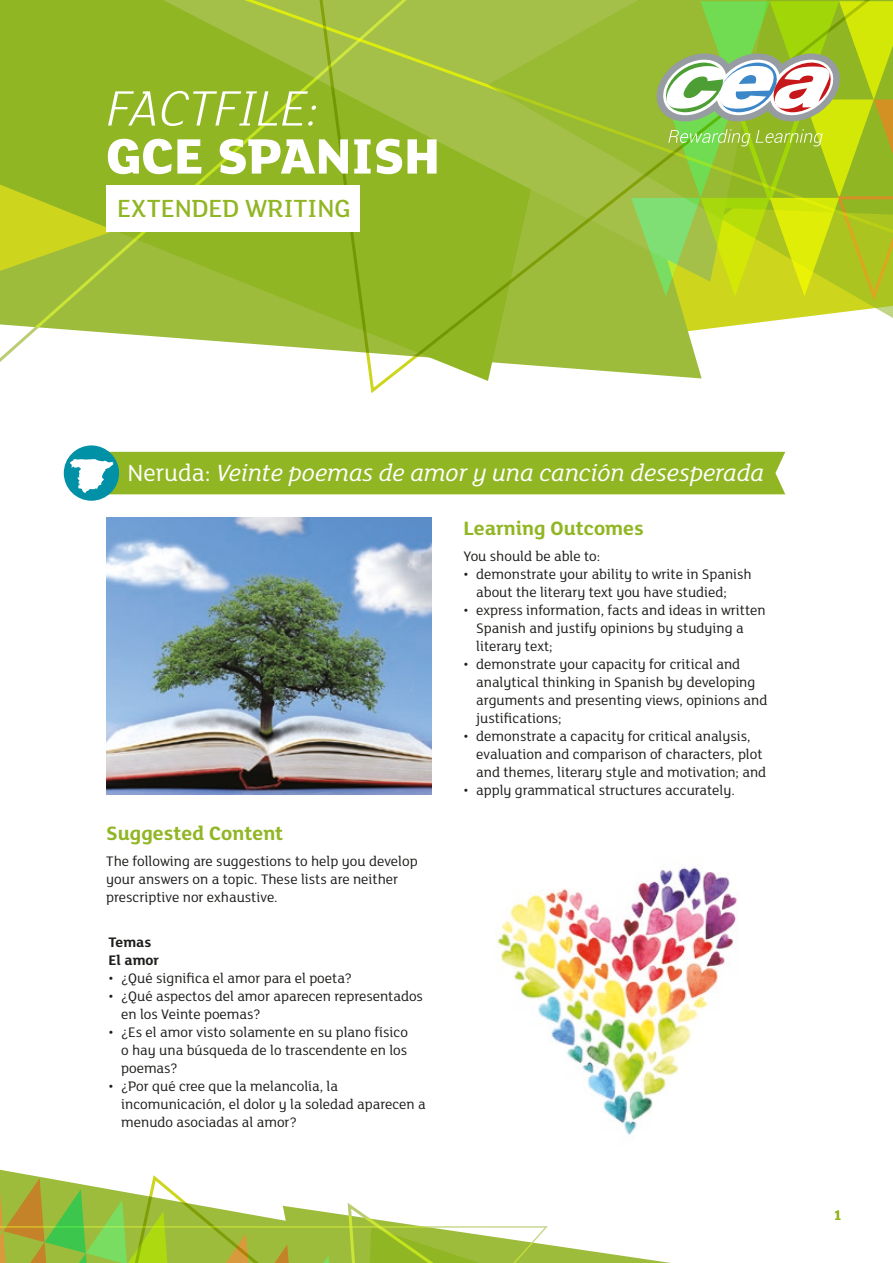
<style>
.page{position:relative;width:893px;height:1263px;background:#fff}
.page>*{position:absolute;margin:0;border:0;box-sizing:border-box;transform-origin:0 0}
.t1{font:800 54px "FS Lola";color:#fff}
.t2{font:italic 300 54px "FS Lola";color:#fff}
.t3{font:500 27px "FS Lola";color:#91b623}
.t4{font:italic 25.5px "FS Lola";color:#fff}
.t5{font:700 21px "FS Lola";color:#91b623}
.t6{font:15px/18px "FS Lola";color:#1d1d1b}
.t7{font:700 15px/18px "FS Lola";color:#1d1d1b}
.t8{font:700 15px "FS Lola";color:#91b623}
.s1{font-style:normal}
</style>
<div class="page">
<svg style="left:0;top:1169px;width:671px;height:94px"></svg>
<svg style="left:0;top:0;width:313px;height:362px;background:#a0bf3a"></svg>
<svg style="left:313px;top:0;width:580px;height:393px"></svg>
<svg style="left:631px;top:1px;width:262px;height:301px;background:#aaca3d"></svg>
<div style="left:106px;top:185px;width:253px;height:47px;background:#fff"></div>
<div style="left:64px;top:445px;width:55px;height:56px;background:#0091a7;border-radius:50%"></div>
<svg style="left:70px;top:452px;width:715px;height:42px;background:#8fb72f"></svg>
<img style="left:106px;top:518px;width:326px;height:276px">
<img style="left:497px;top:865px;width:241px;height:270px">
<h1 class="t2" style="left:106px;top:73px;width:214px">FACTFILE:</h1>
<h1 class="t1" style="left:106px;top:119px;width:335px">GCE SPANISH</h1>
<h2 class="t3" style="left:117px;top:191px;width:235px">EXTENDED WRITING</h2>
<h3 class="t4" style="left:128px;top:456px;width:638px"><span class="s1">Neruda:</span> Veinte poemas de amor y una canción desesperada</h3>
<h3 class="t5" style="left:106px;top:818px;width:179px">Suggested Content</h3>
<p class="t6" style="left:106px;top:852px;width:313px">The following are suggestions to help you develop your answers on a topic. These lists are neither prescriptive nor exhaustive.</p>
<p class="t7" style="left:108px;top:932px;width:52px">Temas<br>El amor</p>
<p class="t6" style="left:108px;top:968px;width:245px">• ¿Qué significa el amor para el poeta?</p>
<p class="t6" style="left:121px;top:986px;width:303px;text-indent:-13px">• ¿Qué aspectos del amor aparecen representados en los Veinte poemas?</p>
<p class="t6" style="left:121px;top:1022px;width:288px;text-align:justify;text-indent:-13px">• ¿Es el amor visto solamente en su plano físico o hay una búsqueda de lo trascendente en los poemas?</p>
<p class="t6" style="left:121px;top:1076px;width:306px;text-indent:-13px">• ¿Por qué cree que la melancolía, la incomunicación, el dolor y la soledad aparecen a menudo asociadas al amor?</p>
<h3 class="t5" style="left:463px;top:513px;width:182px">Learning Outcomes</h3>
<p class="t6" style="left:463px;top:546px;width:138px">You should be able to:</p>
<p class="t6" style="left:476px;top:564px;width:277px;text-indent:-13px">• demonstrate your ability to write in Spanish about the literary text you have studied;</p>
<p class="t6" style="left:476px;top:600px;width:291px;text-indent:-13px">• express information, facts and ideas in written<br>Spanish and justify opinions by studying a literary text;</p>
<p class="t6" style="left:476px;top:654px;width:293px;text-indent:-13px">• demonstrate your capacity for critical and analytical thinking in Spanish by developing arguments and presenting views, opinions and justifications;</p>
<p class="t6" style="left:476px;top:726px;width:291px;text-indent:-13px">• demonstrate a capacity for critical analysis, evaluation and comparison of characters, plot and themes, literary style and motivation; and</p>
<p class="t6" style="left:463px;top:780px;width:273px">• apply grammatical structures accurately.</p>
<p class="t8" style="left:834px;top:1205px;width:10px">1</p>
</div>
